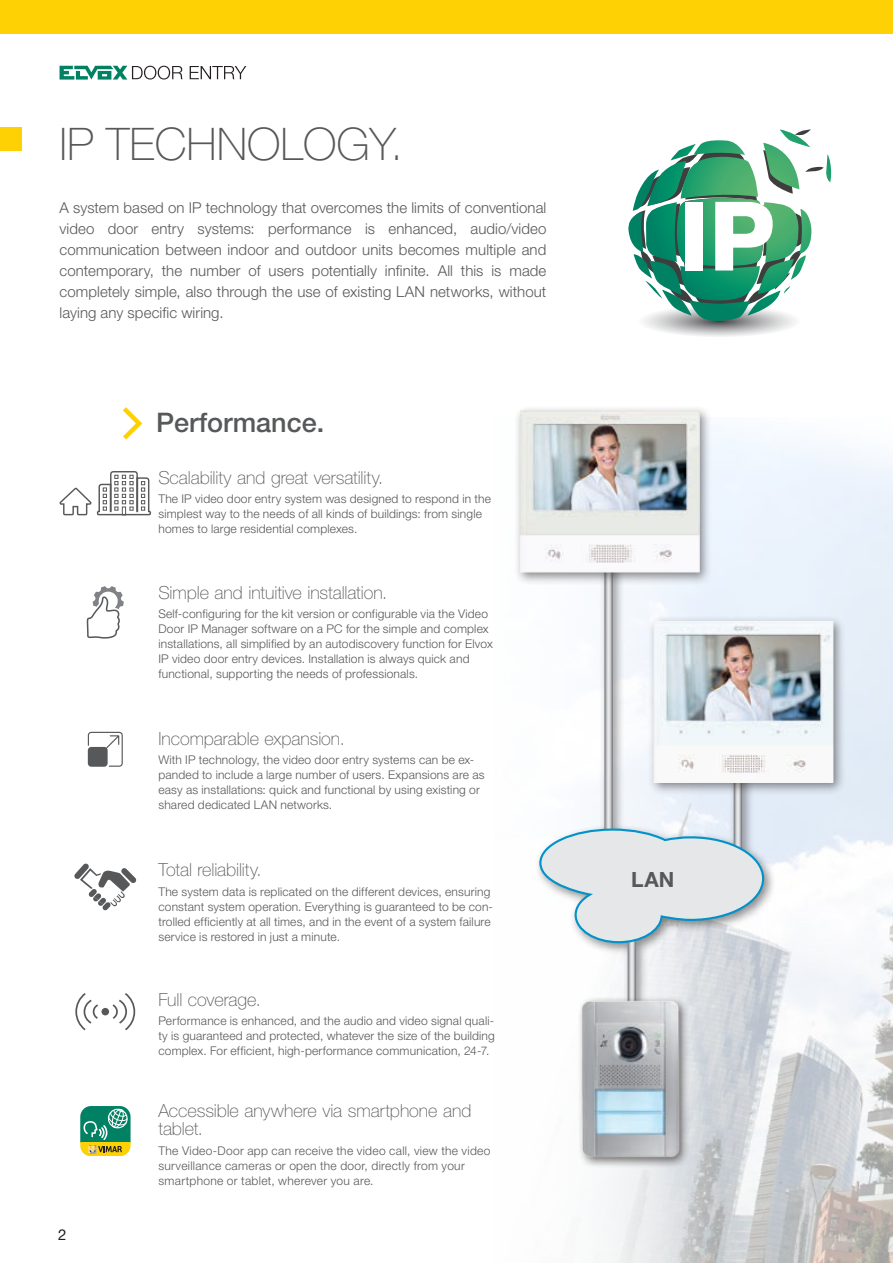
<style>
.page{position:relative;width:893px;height:1263px;background:#fff}
.page>*{position:absolute;margin:0;border:0;box-sizing:border-box;transform-origin:0 0}
.t1{font:100 45px "Helvetica Neue LT Std";color:#57585a}
.t2{font:500 27px "Helvetica Neue LT Std";color:#57585a}
.t3{font:700 21px "Helvetica Neue LT Std";color:#57585a}
.t4{font:100 18px/18px "Helvetica Neue LT Std";letter-spacing:-.005em;color:#57585a}
.t5{font:300 15px/21px "Helvetica Neue LT Std";letter-spacing:.005em;color:#57585a;text-align:justify}
.t6{font:15px "Helvetica Neue LT Std";color:#231f20}
.t7{font:300 12px/15px "Helvetica Neue LT Std";letter-spacing:.015em;color:#57585a}
</style>
<div class="page">
<div style="left:0;top:0;width:893px;height:34px;background:#fed105"></div>
<svg style="left:60px;top:66px;width:123px;height:14px"></svg>
<svg style="left:190px;top:66px;width:56px;height:13px"></svg>
<img style="left:712px;top:428px;width:181px;height:835px">
<div style="left:534px;top:540px;width:242px;height:543px;background:#231f20;opacity:.5"></div>
<svg style="left:604px;top:585px;width:9px;height:242px"></svg>
<div style="left:734px;top:749px;width:8px;height:113px;background:#86888b"></div>
<div style="left:628px;top:910px;width:8px;height:160px;background:#87898c"></div>
<div style="left:605px;top:546px;width:7px;height:303px;background:#9b9ca0"></div>
<div style="left:735px;top:749px;width:6px;height:113px;background:#a8a9ad"></div>
<div style="left:629px;top:910px;width:6px;height:160px;background:#a8a9ad"></div>
<div style="left:606px;top:546px;width:5px;height:303px;background:#dadbdd"></div>
<hr style="left:736px;top:749px;width:4px;height:113px;background:#d1d2d4">
<hr style="left:630px;top:910px;width:4px;height:160px;background:#d1d2d4">
<hr style="left:608px;top:546px;width:2px;height:303px;background:#e6e7e9">
<hr style="left:737px;top:749px;width:2px;height:113px;background:#e6e7e9">
<hr style="left:631px;top:910px;width:2px;height:160px;background:#e6e7e9">
<svg style="left:538px;top:827px;width:227px;height:117px;background:#dae2e6"></svg>
<div style="left:0;top:128px;width:21px;height:23px;background:#fed105"></div>
<svg style="left:123px;top:407px;width:20px;height:33px"></svg>
<svg style="left:84px;top:1154px;width:43px;height:2px"></svg>
<svg style="left:80px;top:1106px;width:51px;height:48px;background:#5ca16a"></svg>
<svg style="left:628px;top:129px;width:204px;height:208px"></svg>
<div style="left:514px;top:404px;width:198px;height:181px;background:#231f20;opacity:.5"></div>
<img style="left:520px;top:410px;width:180px;height:162px">
<div style="left:647px;top:615px;width:199px;height:180px;background:#231f20;opacity:.5"></div>
<img style="left:653px;top:621px;width:180px;height:162px">
<div style="left:577px;top:995px;width:114px;height:173px;background:#231f20;opacity:.7"></div>
<img style="left:578px;top:995px;width:106px;height:168px">
<svg style="left:59px;top:471px;width:93px;height:45px"></svg>
<svg style="left:74px;top:863px;width:62px;height:47px"></svg>
<svg style="left:86px;top:586px;width:38px;height:53px"></svg>
<svg style="left:75px;top:993px;width:23px;height:37px"></svg>
<svg style="left:113px;top:993px;width:22px;height:37px"></svg>
<div style="left:101px;top:1008px;width:8px;height:7px;background:#57585a;border-radius:50%"></div>
<svg style="left:88px;top:732px;width:35px;height:35px"></svg>
<h1 class="t1" style="left:60px;top:118px;width:345px">IP TECHNOLOGY.</h1>
<p class="t5" style="left:60px;top:197px;width:488px">A system based on IP technology that overcomes the limits of conventional video door entry systems: performance is enhanced, audio/video communication between indoor and outdoor units becomes multiple and contemporary, the number of users potentially infinite. All this is made completely simple, also through the use of existing LAN networks, without laying any specific wiring.</p>
<h2 class="t2" style="left:156px;top:407px;width:170px">Performance.</h2>
<h3 class="t4" style="left:158px;top:468px;width:226px">Scalability and great versatility.</h3>
<p class="t7" style="left:158px;top:491px;width:334px">The IP video door entry system was designed to respond in the simplest way to the needs of all kinds of buildings: from single homes to large residential complexes.</p>
<h3 class="t4" style="left:158px;top:583px;width:230px">Simple and intuitive installation.</h3>
<p class="t7" style="left:158px;top:606px;width:336px">Self-configuring for the kit version or configurable via the Video Door IP Manager software on a PC for the simple and complex installations, all simplified by an autodiscovery function for Elvox IP video door entry devices. Installation is always quick and functional, supporting the needs of professionals.</p>
<h3 class="t4" style="left:158px;top:729px;width:188px">Incomparable expansion.</h3>
<p class="t7" style="left:158px;top:752px;width:328px">With IP technology, the video door entry systems can be ex&shy;panded to include a large number of users. Expansions are as easy as installations: quick and functional by using existing or shared dedicated LAN networks.</p>
<h3 class="t4" style="left:158px;top:861px;width:105px">Total reliability.</h3>
<p class="t7" style="left:158px;top:884px;width:336px">The system data is replicated on the different devices, ensuring constant system operation. Everything is guaranteed to be con&shy;trolled efficiently at all times, and in the event of a system failure service is restored in just a minute.</p>
<h3 class="t4" style="left:158px;top:990px;width:104px">Full coverage.</h3>
<p class="t7" style="left:158px;top:1013px;width:338px;text-align:justify">Performance is enhanced, and the audio and video signal quali&shy;ty is guaranteed and protected, whatever the size of the building complex. For efficient, high-performance communication, 24-7.</p>
<p class="t6" style="left:58px;top:1225px;width:10px">2</p>
<h3 class="t4" style="left:158px;top:1102px;width:315px">Accessible anywhere via smartphone and tablet.</h3>
<p class="t7" style="left:158px;top:1142px;width:334px">The Video-Door app can receive the video call, view the video surveillance cameras or open the door, directly from your smartphone or tablet, wherever you are.</p>
<h3 class="t3" style="left:631px;top:867px;width:45px">LAN</h3>
</div>
